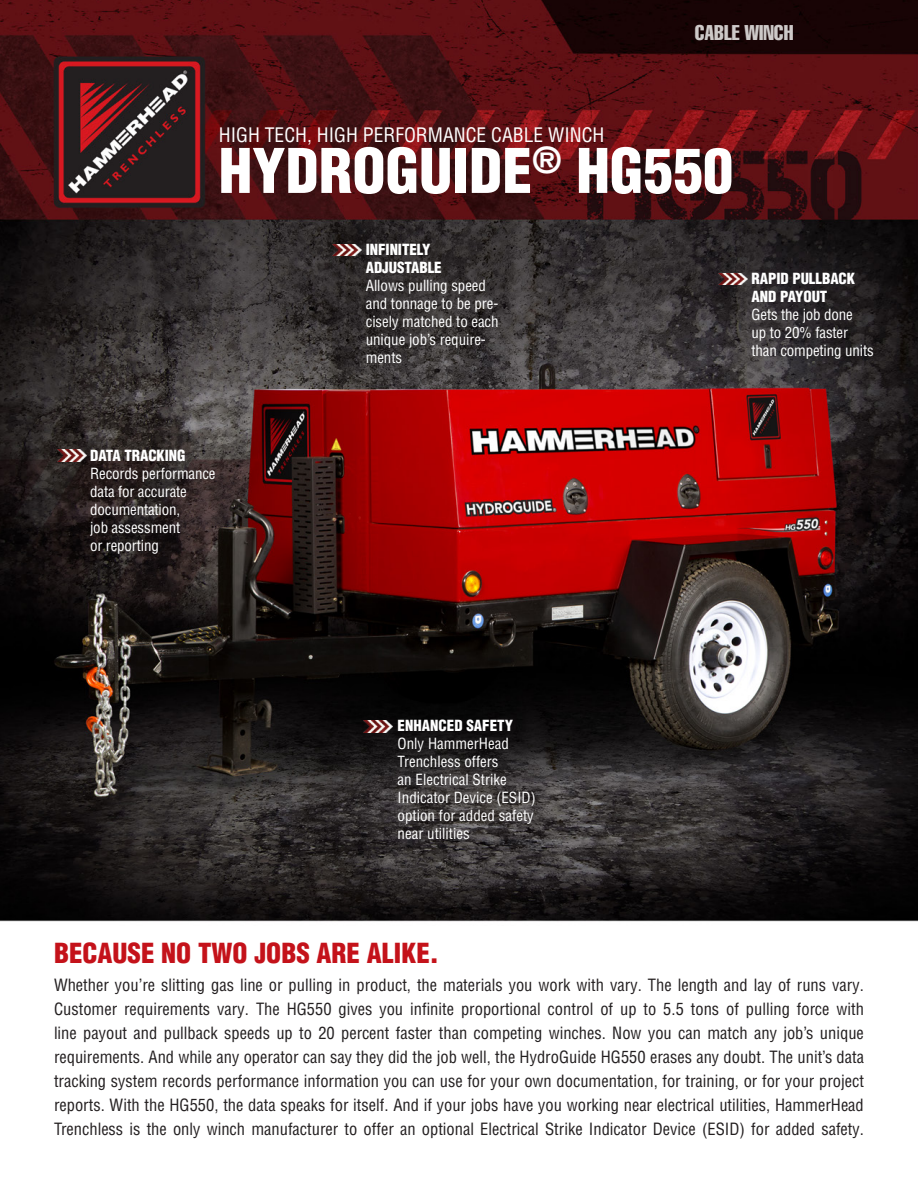
<style>
.page{position:relative;width:918px;height:1188px;background:#fff}
.page>*{position:absolute;margin:0;border:0;box-sizing:border-box;transform-origin:0 0}
.t1{font:900 condensed 60px "Helvetica LT Pro";color:#fff}
.t2{font:900 condensed 27px "Helvetica LT Pro";color:#c4121a}
.t3{font:extra-condensed 21px "Helvetica LT Pro";color:#cdc9c8}
.t4{font:condensed 19.5px "Helvetica LT Pro";color:#fff}
.t5{font:condensed 16.5px/24px "Helvetica LT Pro";color:#231f20;text-align:justify}
.t6{font:condensed 15px/18px "Helvetica LT Pro";letter-spacing:-.005em;color:#fff}
.t7{font:900 condensed 15px/18px "Helvetica LT Pro";letter-spacing:-.005em;color:#fff}
</style>
<div class="page">
<img style="left:0;top:0;width:918px;height:922px">
<img style="left:57px;top:450px;width:29px;height:11px">
<img style="left:719px;top:273px;width:29px;height:12px">
<img style="left:333px;top:244px;width:29px;height:12px">
<img style="left:364px;top:720px;width:28px;height:12px">
<p class="t3" style="left:695px;top:20px;width:100px">CABLE WINCH</p>
<p class="t4" style="left:219px;top:123px;width:387px">HIGH TECH, HIGH PERFORMANCE CABLE WINCH</p>
<p class="t1" style="left:219px;top:133px;width:516px">HYDROGUIDE<sup>®</sup> HG550</p>
<p class="t7" style="left:366px;top:240px;width:78px">INFINITELY<br>ADJUSTABLE</p>
<p class="t6" style="left:366px;top:276px;width:134px">Allows pulling speed and tonnage to be pre&shy;cisely matched to each unique job’s require&shy;ments</p>
<p class="t7" style="left:752px;top:270px;width:105px">RAPID PULLBACK<br>AND PAYOUT</p>
<p class="t6" style="left:752px;top:305px;width:124px">Gets the job done<br>up to 20% faster than competing units</p>
<p class="t7" style="left:90px;top:446px;width:97px">DATA TRACKING</p>
<p class="t6" style="left:90px;top:464px;width:127px">Records performance data for accurate documentation,<br>job assessment<br>or reporting</p>
<p class="t7" style="left:398px;top:717px;width:117px">ENHANCED SAFETY</p>
<p class="t6" style="left:398px;top:735px;width:140px">Only HammerHead<br>Trenchless offers<br>an Electrical Strike<br>Indicator Device (ESID) option for added safety near utilities</p>
<p class="t2" style="left:54px;top:936px;width:386px">BECAUSE NO TWO JOBS ARE ALIKE.</p>
<p class="t5" style="left:54px;top:972px;width:812px">Whether you’re slitting gas line or pulling in product, the materials you work with vary. The length and lay of runs vary.<br>Customer requirements vary. The HG550 gives you infinite proportional control of up to 5.5 tons of pulling force with line payout and pullback speeds up to 20 percent faster than competing winches. Now you can match any job’s unique requirements. And while any operator can say they did the job well, the HydroGuide HG550 erases any doubt. The unit’s data tracking system records performance information you can use for your own documentation, for training, or for your project reports. With the HG550, the data speaks for itself. And if your jobs have you working near electrical utilities, HammerHead Trenchless is the only winch manufacturer to offer an optional Electrical Strike Indicator Device (ESID) for added safety.</p>
</div>
